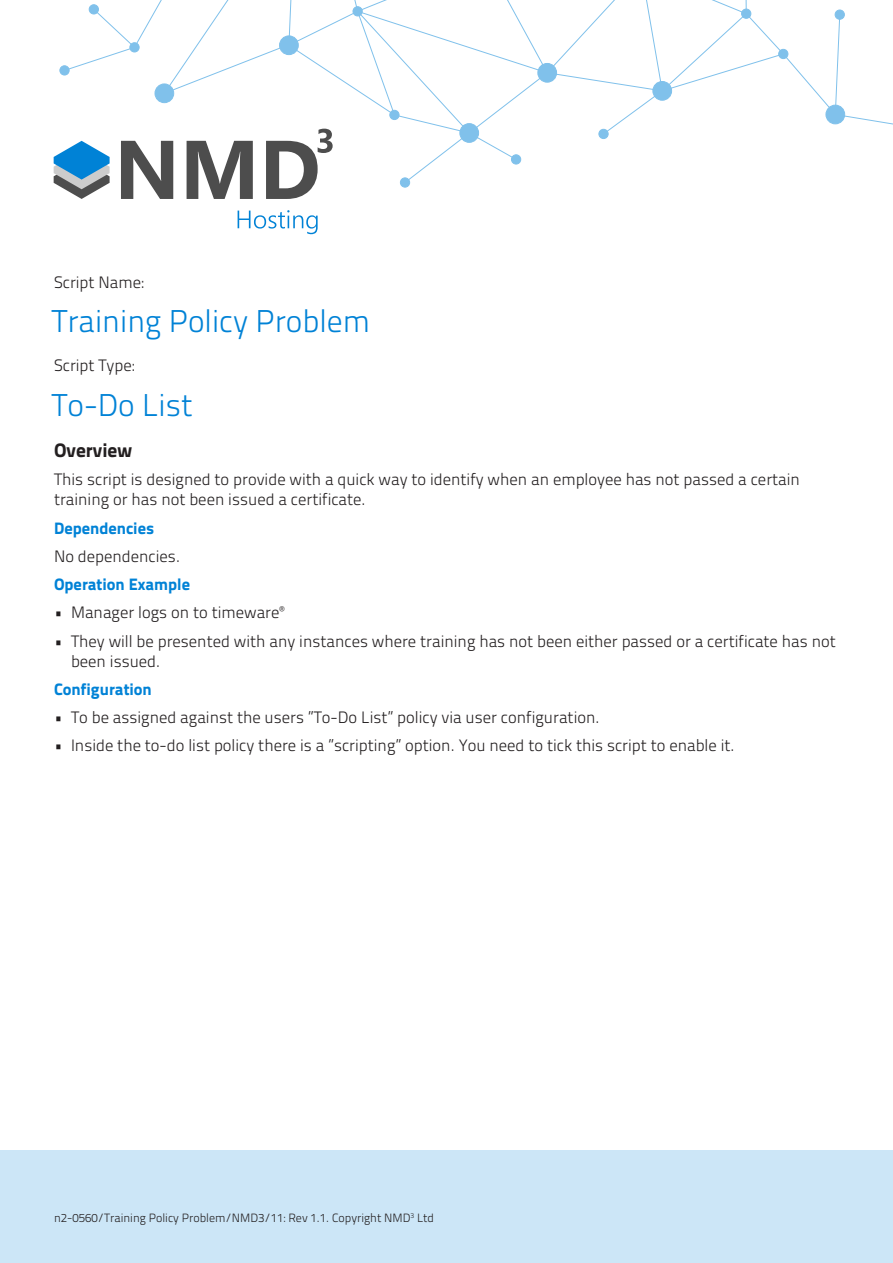
<style>
.page{position:relative;width:893px;height:1263px;background:#fff}
.page>*{position:absolute;margin:0;border:0;box-sizing:border-box;transform-origin:0 0}
.t1{font:31.5px "Titillium Text 22 L 250 wt";color:#0082d6}
.t2{font:19.5px "Titillium Text 22 L 999 wt";color:#231f20}
.t3{font:16.5px/19.8px "Titillium Text 22 L 250 wt";color:#231f20}
.t4{font:16.5px "Titillium Text 22 L 999 wt";color:#0082d6}
.t5{font:12px "Titillium Text 22 L 250 wt";color:#231f20}
</style>
<div class="page">
<div style="left:0;top:1150px;width:893px;height:113px;background:#cce6f7"></div>
<svg style="left:238px;top:210px;width:80px;height:24px"></svg>
<svg style="left:54px;top:0;width:839px;height:199px"></svg>
<p class="t3" style="left:54px;top:272px;width:91px">Script Name:</p>
<p class="t1" style="left:52px;top:298px;width:320px">Training Policy Problem</p>
<p class="t3" style="left:54px;top:355px;width:82px">Script Type:</p>
<p class="t1" style="left:52px;top:381px;width:142px">To-Do List</p>
<p class="t2" style="left:54px;top:435px;width:80px">Overview</p>
<p class="t3" style="left:54px;top:469px;width:747px">This script is designed to provide with a quick way to identify when an employee has not passed a certain training or has not been issued a certificate.</p>
<p class="t4" style="left:54px;top:515px;width:102px">Dependencies</p>
<p class="t3" style="left:54px;top:545px;width:128px">No dependencies.</p>
<p class="t4" style="left:54px;top:571px;width:138px">Operation Example</p>
<p class="t3" style="left:54px;top:602px;width:232px">• Manager logs on to timeware<sup>®</sup></p>
<p class="t3" style="left:71px;top:630px;width:766px;text-indent:-17px">• They will be presented with any instances where training has not been either passed or a certificate has not been issued.</p>
<p class="t4" style="left:54px;top:676px;width:99px">Configuration</p>
<p class="t3" style="left:54px;top:707px;width:547px">• To be assigned against the users ”To-Do List” policy via user configuration.</p>
<p class="t3" style="left:54px;top:735px;width:682px">• Inside the to-do list policy there is a ”scripting” option. You need to tick this script to enable it.</p>
<p class="t5" style="left:54px;top:1209px;width:382px">n2-0560/Training Policy Problem/NMD3/11: Rev 1.1. Copyright NMD<sup>3</sup> Ltd</p>
</div>
